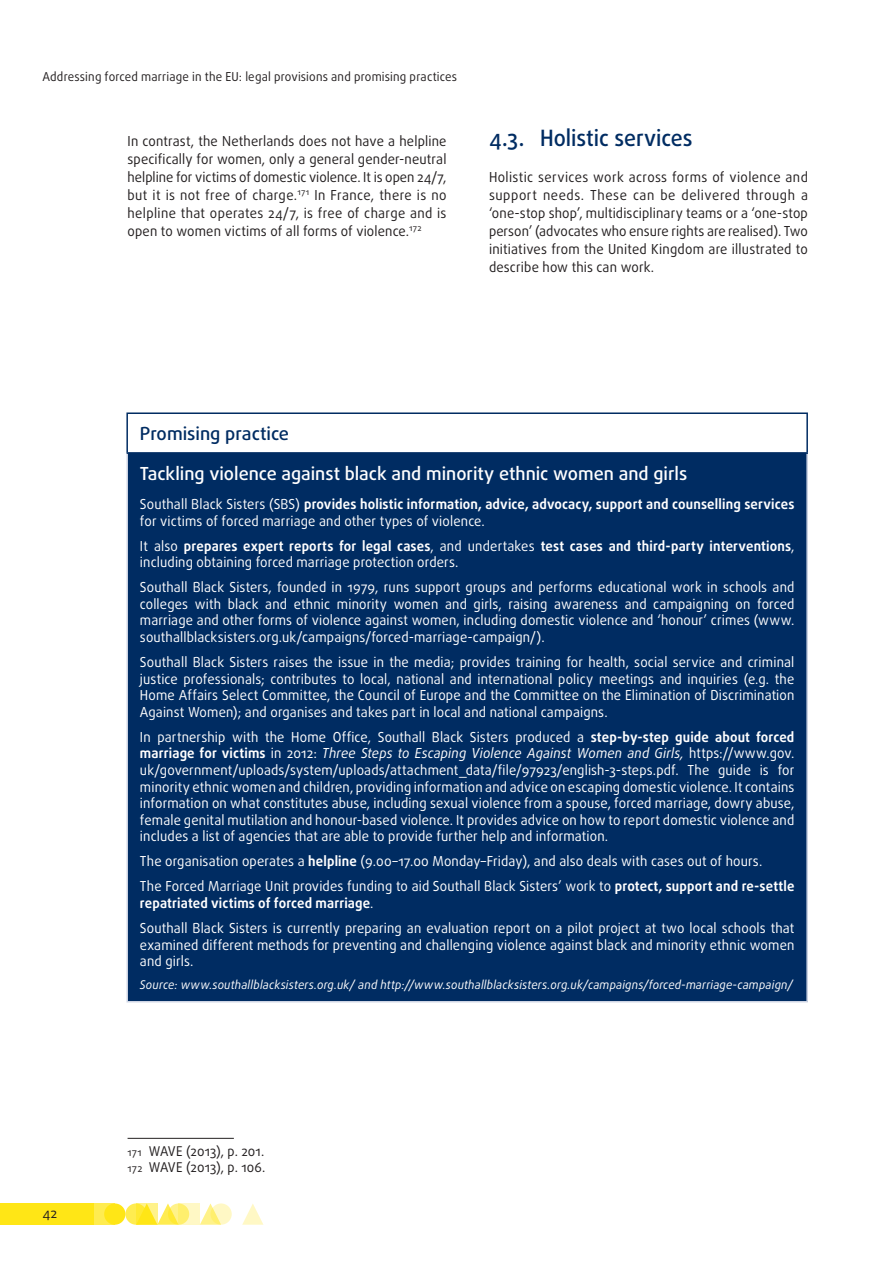
<style>
.page{position:relative;width:893px;height:1263px;background:#fff}
.page>*{position:absolute;margin:0;border:0;box-sizing:border-box;transform-origin:0 0}
.t1{font:500 22.5px "Daxline Pro";color:#002c62;scale:.95 1}
.t2{font:500 18px "Daxline Pro";color:#fff}
.t3{font:500 18px "Daxline Pro";color:#002c62}
.t4{font:13.8px/16.5px "Daxline Pro";letter-spacing:.01em;color:#fff;scale:.95 1}
.t5{font:13.8px/18px "Daxline Pro";letter-spacing:.015em;color:#231f20;text-align:justify;scale:.95 1}
.t6{font:13.5px/15.6px "Daxline Pro";letter-spacing:.005em;color:#231f20;scale:.95 1}
.t7{font:13.5px "Daxline Pro";letter-spacing:.005em;color:#231f20}
.t8{font:12.3px "Daxline Pro";letter-spacing:.015em;color:#231f20;scale:.95 1}
.t9{font:italic 12px "Daxline Pro";letter-spacing:.015em;color:#fff;scale:.95 1}
.s1{font-weight:700}
.s2{font-style:italic}
.s3{font-size:10.5px}
</style>
<div class="page">
<div style="left:0;top:1203px;width:94px;height:22px;background:#ffe616"></div>
<svg style="left:125px;top:1203px;width:22px;height:22px"></svg>
<div style="left:94px;top:1203px;width:21px;height:22px;background:#ffec50"></div>
<svg style="left:200px;top:1203px;width:18px;height:22px"></svg>
<svg style="left:242px;top:1204px;width:21px;height:21px"></svg>
<div style="left:104px;top:1203px;width:21px;height:22px;background:#ffe616;border-radius:50%"></div>
<svg style="left:157px;top:1203px;width:18px;height:22px"></svg>
<svg style="left:168px;top:1203px;width:21px;height:22px"></svg>
<svg style="left:210px;top:1203px;width:22px;height:22px"></svg>
<svg style="left:136px;top:1203px;width:21px;height:22px"></svg>
<svg style="left:179px;top:1203px;width:21px;height:22px"></svg>
<hr style="left:128px;top:1138px;width:106px;height:1px;background:#231f20">
<div style="left:127px;top:453px;width:680px;height:549px;background:#002c62"></div>
<hr style="left:126px;top:454px;width:2px;height:547px;background:#d6dbe8">
<hr style="left:806px;top:454px;width:2px;height:547px;background:#d6dbe8">
<hr style="left:126px;top:1001px;width:682px;height:1px;background:#d6dbe8">
<hr style="left:126px;top:412px;width:682px;height:2px;background:#002c62">
<hr style="left:126px;top:414px;width:2px;height:38px;background:#002c62">
<hr style="left:806px;top:414px;width:2px;height:38px;background:#002c62">
<hr style="left:126px;top:452px;width:682px;height:2px;background:#002c62">
<p class="t8" style="left:43px;top:68px;width:438px">Addressing forced marriage in the EU: legal provisions and promising practices</p>
<p class="t5" style="left:128px;top:132px;width:337px">In contrast, the Netherlands does not have a helpline specifically for women, only a general gender-neutral helpline for victims of domestic violence. It is open 24/7, but it is not free of charge.<sup>171</sup> In France, there is no helpline that operates 24/7, is free of charge and is open to women victims of all forms of violence.<sup>172</sup></p>
<h1 class="t1" style="left:489px;top:123px;width:216px">4.3. Holistic services</h1>
<p class="t5" style="left:489px;top:168px;width:337px">Holistic services work across forms of violence and support needs. These can be delivered through a ‘one-stop shop’, multidisciplinary teams or a ‘one-stop person’ (advocates who ensure rights are realised). Two initiatives from the United Kingdom are illustrated to describe how this can work.</p>
<h2 class="t3" style="left:140px;top:422px;width:151px">Promising practice</h2>
<h2 class="t2" style="left:140px;top:461px;width:549px">Tackling violence against black and minority ethnic women and girls</h2>
<p class="t4" style="left:140px;top:496px;width:690px">Southall Black Sisters (SBS) <span class="s1">provides holistic information, advice, advocacy, support and counselling services </span>for victims of forced marriage and other types of violence.</p>
<p class="t4" style="left:140px;top:538px;width:690px">It also <span class="s1">prepares expert reports for legal cases</span>, and undertakes <span class="s1">test cases and third-party interventions</span>, including obtaining forced marriage protection orders.</p>
<p class="t4" style="left:140px;top:579px;width:690px;text-align:justify">Southall Black Sisters, founded in 1979, runs support groups and performs educational work in schools and colleges with black and ethnic minority women and girls, raising awareness and campaigning on forced marriage and other forms of violence against women, including domestic violence and ‘honour’ crimes (www. southallblacksisters.org.uk/campaigns/forced-marriage-campaign/).</p>
<p class="t4" style="left:140px;top:654px;width:690px;text-align:justify">Southall Black Sisters raises the issue in the media; provides training for health, social service and criminal justice professionals; contributes to local, national and international policy meetings and inquiries (e.g. the Home Affairs Select Committee, the Council of Europe and the Committee on the Elimination of Discrimination Against Women); and organises and takes part in local and national campaigns.</p>
<p class="t4" style="left:140px;top:729px;width:690px;text-align:justify">In partnership with the Home Office, Southall Black Sisters produced a <span class="s1">step-by-step guide about forced marriage for victims</span> in 2012: <span class="s2">Three Steps to Escaping Violence Against Women and Girls,</span> https://www.gov. uk/government/uploads/system/uploads/attachment_data/file/97923/english-3-steps.pdf. The guide is for minority ethnic women and children, providing information and advice on escaping domestic violence. It contains information on what constitutes abuse, including sexual violence from a spouse, forced marriage, dowry abuse, female genital mutilation and honour-based violence. It provides advice on how to report domestic violence and includes a list of agencies that are able to provide further help and information.</p>
<p class="t4" style="left:140px;top:849px;width:690px;line-height:25px">The organisation operates a <span class="s1">helpline</span> (9.00–17.00 Monday–Friday), and also deals with cases out of hours.<br>The Forced Marriage Unit provides funding to aid Southall Black Sisters’ work to <span class="s1">protect, support and re-settle</span></p>
<p class="t4" style="left:140px;top:890px;width:690px;line-height:25px"><span class="s1">repatriated victims of forced marriage</span>.<br>Southall Black Sisters is currently preparing an evaluation report on a pilot project at two local schools that</p>
<p class="t4" style="left:140px;top:936px;width:690px">examined different methods for preventing and challenging violence against black and minority ethnic women and girls.</p>
<p class="t9" style="left:140px;top:977px;width:689px">Source: www.southallblacksisters.org.uk/ and http://www.southallblacksisters.org.uk/campaigns/forced-marriage-campaign/</p>
<p class="t7" style="left:43px;top:1204px;width:16px">42</p>
<p class="t6" style="left:128px;top:1143px;width:147px"><span class="s3">171</span> WAVE (2013), p. 201.<br><span class="s3">172</span> WAVE (2013), p. 106.</p>
</div>
